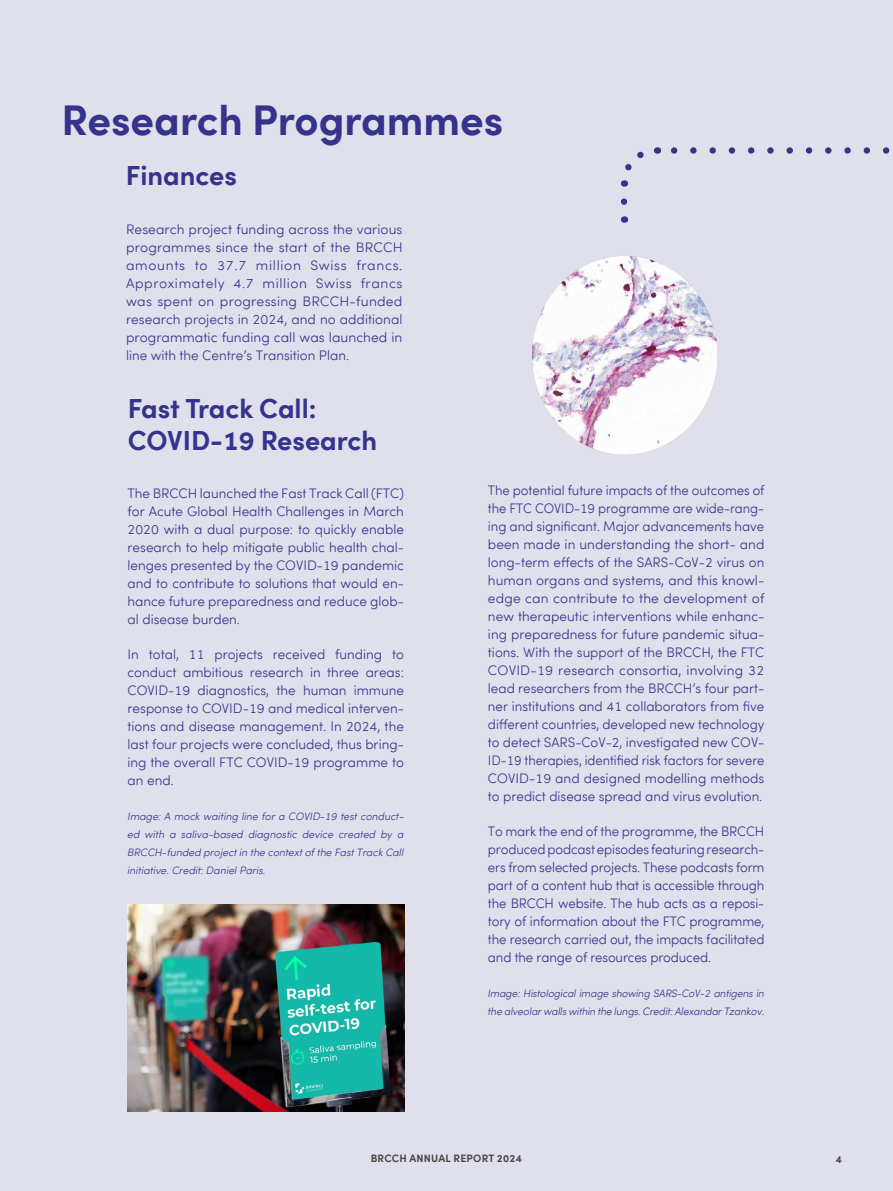
<style>
.page{position:relative;width:893px;height:1191px;background:#fff}
.page>*{position:absolute;margin:0;border:0;box-sizing:border-box;transform-origin:0 0}
.t1{font:700 42px "Sofia Pro";color:#35338b}
.t2{font:700 27px/31.5px "Sofia Pro";color:#35338b}
.t3{font:300 13.5px/18px "Sofia Pro";color:#35338b;text-align:justify}
.t4{font:italic 300 10.5px/18px "Sofia Pro";letter-spacing:-.01em;color:#35338b}
.t5{font:700 10.5px "Sofia Pro";letter-spacing:.02em;color:#494948}
</style>
<div class="page">
<div style="left:1px;top:1px;width:891px;height:1189px;background:#e0e0ed"></div>
<svg style="left:621px;top:201px;width:6px;height:4px"></svg>
<svg style="left:671px;top:147px;width:222px;height:7px"></svg>
<svg style="left:620px;top:151px;width:24px;height:36px"></svg>
<img style="left:532px;top:256px;width:185px;height:199px">
<img style="left:128px;top:904px;width:276px;height:207px">
<h1 class="t1" style="left:62px;top:87px;width:443px">Research Programmes</h1>
<h2 class="t2" style="left:126px;top:158px;width:113px">Finances</h2>
<p class="t3" style="left:126px;top:220px;width:278px">Research project funding across the various programmes since the start of the BRCCH amounts to 37.7 million Swiss francs.<br>Approximately 4.7 million Swiss francs was spent on progressing BRCCH-funded research projects in 2024, and no additional programmatic funding call was launched in line with the Centre’s Transition Plan.</p>
<h2 class="t2" style="left:128px;top:391px;width:251px">Fast Track Call:<br>COVID-19 Research</h2>
<p class="t3" style="left:128px;top:483px;width:278px">The BRCCH launched the Fast Track Call (FTC) for Acute Global Health Challenges in March 2020 with a dual purpose: to quickly enable research to help mitigate public health chal&shy;lenges presented by the COVID-19 pandemic and to contribute to solutions that would en&shy;hance future preparedness and reduce glob&shy;al disease burden.</p>
<p class="t3" style="left:128px;top:644px;width:278px">In total, 11 projects received funding to conduct ambitious research in three areas:<br>COVID-19 diagnostics, the human immune response to COVID-19 and medical interven&shy;tions and disease management. In 2024, the last four projects were concluded, thus bring&shy;ing the overall FTC COVID-19 programme to an end.</p>
<p class="t4" style="left:128px;top:807px;width:278px;text-align:justify">Image: A mock waiting line for a COVID-19 test conduct&shy;ed with a saliva-based diagnostic device created by a BRCCH-funded project in the context of the Fast Track Call initiative. Credit: Daniel Paris.</p>
<p class="t3" style="left:488px;top:480px;width:278px">The potential future impacts of the outcomes of the FTC COVID-19 programme are wide-rang&shy;ing and significant. Major advancements have been made in understanding the short- and long-term effects of the SARS-CoV-2 virus on human organs and systems, and this knowl&shy;edge can contribute to the development of new therapeutic interventions while enhanc&shy;ing preparedness for future pandemic situa&shy;tions. With the support of the BRCCH, the FTC COVID-19 research consortia, involving 32 lead researchers from the BRCCH’s four part&shy;ner institutions and 41 collaborators from five different countries, developed new technology to detect SARS-CoV-2, investigated new COV-ID-19 therapies, identified risk factors for severe COVID-19 and designed modelling methods to predict disease spread and virus evolution.</p>
<p class="t3" style="left:488px;top:821px;width:278px">To mark the end of the programme, the BRCCH produced podcast episodes featuring research&shy;ers from selected projects. These podcasts form part of a content hub that is accessible through the BRCCH website. The hub acts as a reposi&shy;tory of information about the FTC programme, the research carried out, the impacts facilitated and the range of resources produced.</p>
<p class="t4" style="left:488px;top:983px;width:278px">Image: Histological image showing SARS-CoV-2 antigens in the alveolar walls within the lungs. Credit: Alexandar Tzankov.</p>
<p class="t5" style="left:371px;top:1150px;width:153px">BRCCH ANNUAL REPORT 2024</p>
<p class="t5" style="left:836px;top:1151px;width:8px">4</p>
</div>
